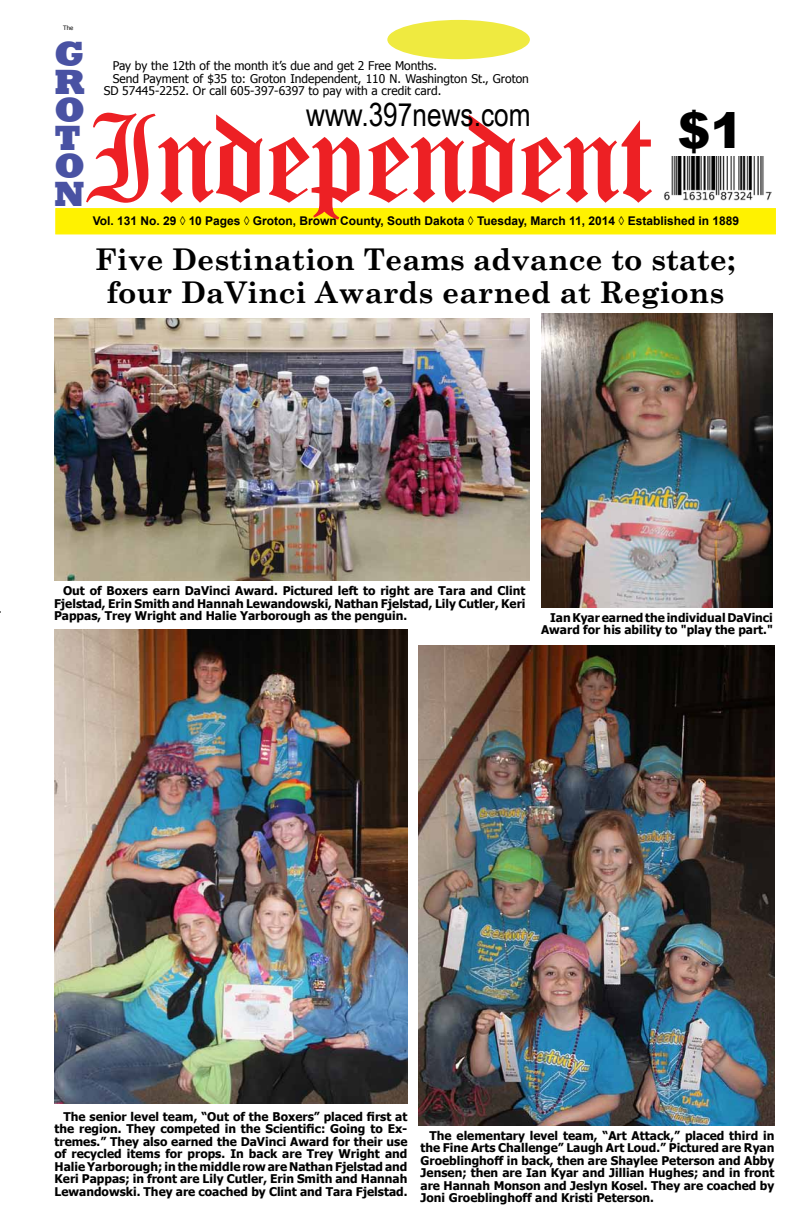
<style>
.page{position:relative;width:792px;height:1224px;background:#fff}
.page>*{position:absolute;margin:0;border:0;box-sizing:border-box;transform-origin:0 0}
.t1{font:130px "Old English Let Plain";color:#ed2024}
.t2{font:900 49px "Arial";color:#000}
.t3{font:800 36px/28px "Rockwell";color:#4952a3;text-align:justify}
.t4{font:32px "Arial Narrow";color:#000}
.t5{font:700 30px/33px "Century Schoolbook";color:#000;text-align:center}
.t6{font:700 12px/12.5px "Tahoma";color:#000;text-align:justify}
.t7{font:12px "Tahoma";color:#000}
.t8{font:700 12px "Arial";color:#000}
.t9{font:6px "Tahoma";color:#000}
</style>
<div class="page">
<img style="left:419px;top:646px;width:356px;height:480px">
<div style="left:55px;top:208px;width:721px;height:26px;background:#fff200;border:1px solid #fff200"></div>
<img style="left:664px;top:157px;width:108px;height:43px">
<div style="left:387px;top:20px;width:143px;height:39px;background:#efea40;border-radius:50%"></div>
<img style="left:541px;top:314px;width:232px;height:294px">
<img style="left:54px;top:318px;width:475px;height:263px">
<img style="left:55px;top:629px;width:352px;height:474px">
<p class="t9" style="left:63px;top:23px;width:12px">The</p>
<h3 class="t3" style="left:54px;top:41px;width:33px">G R O T O N</h3>
<p class="t7" style="left:113px;top:58px;width:326px">Pay by the 12th of the month it’s due and get 2 Free Months.</p>
<p class="t7" style="left:113px;top:71px;width:418px">Send Payment of $35 to: Groton Independent, 110 N. Washington St., Groton</p>
<p class="t7" style="left:104px;top:83px;width:339px">SD 57445-2252. Or call 605-397-6397 to pay with a credit card.</p>
<h3 class="t4" style="left:306px;top:92px;width:226px">www.397news.com</h3>
<h2 class="t2" style="left:678px;top:95px;width:67px">$1</h2>
<h1 class="t1" style="left:83px;top:79px;width:568px">Independent</h1>
<p class="t8" style="left:93px;top:213px;width:648px">Vol. 131 No. 29 ◊ 10 Pages ◊ Groton, Brown County, South Dakota ◊ Tuesday, March 11, 2014 ◊ Established in 1889</p>
<h3 class="t5" style="left:95px;top:242px;width:642px">Five Destination Teams advance to state; four DaVinci Awards earned at Regions</h3>
<p class="t6" style="left:54px;top:584px;width:473px;text-indent:9px">Out of Boxers earn DaVinci Award. Pictured left to right are Tara and Clint Fjelstad, Erin Smith and Hannah Lewandowski, Nathan Fjelstad, Lily Cutler, Keri Pappas, Trey Wright and Halie Yarborough as the penguin.</p>
<p class="t6" style="left:541px;top:610px;width:233px;text-align:right">Ian Kyar earned the individual DaVinci<br>Award for his ability to "play the part."</p>
<p class="t6" style="left:55px;top:1110px;width:354px;text-indent:9px">The senior level team, “Out of the Boxers” placed first at the region. They competed in the Scientific: Going to Ex&shy;tremes.” They also earned the DaVinci Award for their use of recycled items for props. In back are Trey Wright and Halie Yarborough; in the middle row are Nathan Fjelstad and Keri Pappas; in front are Lily Cutler, Erin Smith and Hannah Lewandowski. They are coached by Clint and Tara Fjelstad.</p>
<p class="t6" style="left:421px;top:1128px;width:355px;text-indent:9px">The elementary level team, “Art Attack,” placed third in the Fine Arts Challenge” Laugh Art Loud.” Pictured are Ryan Groeblinghoff in back, then are Shaylee Peterson and Abby Jensen; then are Ian Kyar and Jillian Hughes; and in front are Hannah Monson and Jeslyn Kosel. They are coached by Joni Groeblinghoff and Kristi Peterson.</p>
</div>
